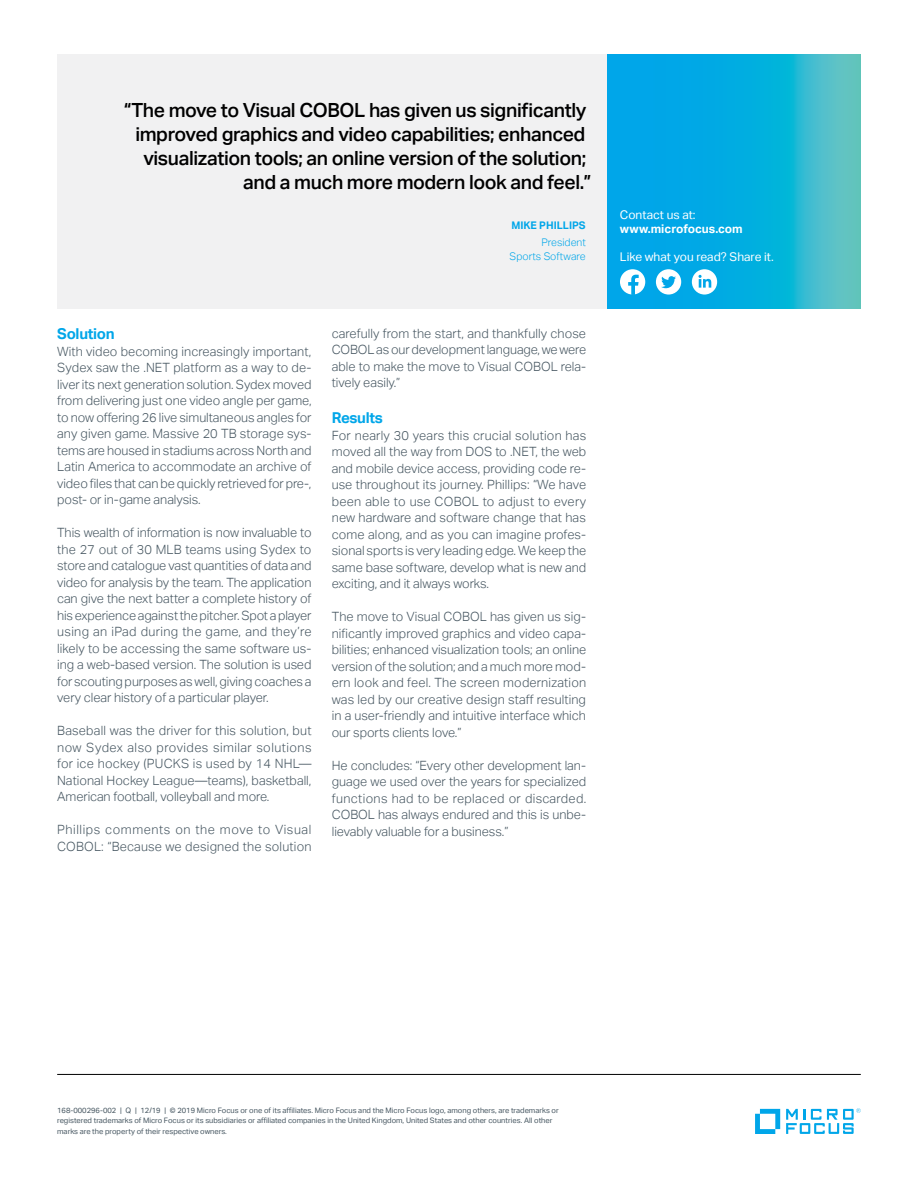
<style>
.page{position:relative;width:918px;height:1188px;background:#fff}
.page>*{position:absolute;margin:0;border:0;box-sizing:border-box;transform-origin:0 0}
.t1{font:500 19.5px "Aktiv Grotesk";letter-spacing:-.02em;color:#000}
.t2{font:700 15px "Aktiv Grotesk";letter-spacing:-.02em;color:#00a6e9}
.t3{font:300 12.75px/16.5px "Aktiv Grotesk";letter-spacing:-.005em;color:#455560;text-align:justify}
.t4{font:300 12.75px/16.5px "Aktiv Grotesk";letter-spacing:.015em;color:#455560}
.t5{font:12px "Aktiv Grotesk";color:#fff}
.t6{font:700 12px "Aktiv Grotesk";color:#fff}
.t7{font:300 10.5px/14.2px "Aktiv Grotesk";color:#00a6e9;text-align:right}
.t8{font:700 10.5px "Aktiv Grotesk";color:#00a6e9}
.t9{font:7.5px/10.5px "Aktiv Grotesk";color:#455560}
</style>
<div class="page">
<hr style="left:57px;top:1074px;width:804px;height:1px;background:#000">
<svg style="left:755px;top:1109px;width:25px;height:25px"></svg>
<svg style="left:786px;top:1108px;width:75px;height:26px"></svg>
<svg style="left:607px;top:54px;width:254px;height:254px;background:#15b0dc"></svg>
<div style="left:57px;top:54px;width:550px;height:254px;background:#f1f1f2"></div>
<div style="left:620px;top:269px;width:25px;height:26px;background:#fff;border-radius:50%"></div>
<svg style="left:628px;top:275px;width:11px;height:20px"></svg>
<div style="left:656px;top:269px;width:25px;height:26px;background:#fff;border-radius:50%"></div>
<svg style="left:661px;top:276px;width:15px;height:12px"></svg>
<div style="left:692px;top:269px;width:25px;height:26px;background:#fff;border-radius:50%"></div>
<svg style="left:699px;top:275px;width:12px;height:13px"></svg>
<h1 class="t1" style="left:124px;top:98px;width:464px">“The move to Visual COBOL has given us significantly</h1>
<h1 class="t1" style="left:135px;top:122px;width:452px">improved graphics and video capabilities; enhanced</h1>
<h1 class="t1" style="left:143px;top:146px;width:444px">visualization tools; an online version of the solution;</h1>
<h1 class="t1" style="left:243px;top:170px;width:350px">and a much more modern look and feel.”</h1>
<p class="t8" style="left:511px;top:219px;width:49px">Mike Phillips</p>
<p class="t7" style="left:510px;top:235px;width:78px">President<br>Sports Software</p>
<p class="t2" style="left:57px;top:325px;width:59px">Solution</p>
<p class="t3" style="left:57px;top:343px;width:256px">With video becoming increasingly important, Sydex saw the .NET platform as a way to de&shy;liver its next generation solution. Sydex moved from delivering just one video angle per game, to now offering 26 live simultaneous angles for any given game. Massive 20 TB storage sys&shy;tems are housed in stadiums across North and Latin America to accommodate an archive of video files that can be quickly retrieved for pre-, post- or in-game analysis.</p>
<p class="t3" style="left:57px;top:525px;width:256px">This wealth of information is now invaluable to the 27 out of 30 MLB teams using Sydex to store and catalogue vast quantities of data and video for analysis by the team. The application can give the next batter a complete history of his experience against the pitcher. Spot a player using an iPad during the game, and they’re likely to be accessing the same software us&shy;ing a web-based version. The solution is used for scouting purposes as well, giving coaches a very clear history of a particular player.</p>
<p class="t3" style="left:57px;top:723px;width:256px">Baseball was the driver for this solution, but now Sydex also provides similar solutions for ice hockey (PUCKS is used by 14 NHL— National Hockey League—teams), basketball, American football, volleyball and more.</p>
<p class="t4" style="left:57px;top:822px;width:256px">Phillips comments on the move to Visual<br>COBOL: “Because we designed the solution</p>
<p class="t3" style="left:332px;top:325px;width:256px">carefully from the start, and thankfully chose COBOL as our development language, we were able to make the move to Visual COBOL rela&shy;tively easily.”</p>
<p class="t2" style="left:332px;top:409px;width:53px">Results</p>
<p class="t3" style="left:332px;top:427px;width:256px">For nearly 30 years this crucial solution has moved all the way from DOS to .NET, the web and mobile device access, providing code re&shy;use throughout its journey. Phillips: “We have been able to use COBOL to adjust to every new hardware and software change that has come along, and as you can imagine profes&shy;sional sports is very leading edge. We keep the same base software, develop what is new and exciting, and it always works.</p>
<p class="t3" style="left:332px;top:609px;width:256px">The move to Visual COBOL has given us sig&shy;nificantly improved graphics and video capa&shy;bilities; enhanced visualization tools; an online version of the solution; and a much more mod&shy;ern look and feel. The screen modernization was led by our creative design staff resulting in a user-friendly and intuitive interface which our sports clients love.”</p>
<p class="t3" style="left:332px;top:757px;width:256px">He concludes: “Every other development lan&shy;guage we used over the years for specialized functions had to be replaced or discarded.<br>COBOL has always endured and this is unbe&shy;lievably valuable for a business.”</p>
<p class="t5" style="left:620px;top:207px;width:77px">Contact us at:</p>
<p class="t6" style="left:620px;top:222px;width:124px">www.microfocus.com</p>
<p class="t5" style="left:620px;top:250px;width:155px">Like what you read? Share it.</p>
<p class="t9" style="left:57px;top:1105px;width:503px">168-000296-002 | Q | 12/19 | © 2019 Micro Focus or one of its affiliates. Micro Focus and the Micro Focus logo, among others, are trademarks or registered trademarks of Micro Focus or its subsidiaries or affiliated companies in the United Kingdom, United States and other countries. All other marks are the property of their respective owners.</p>
</div>
